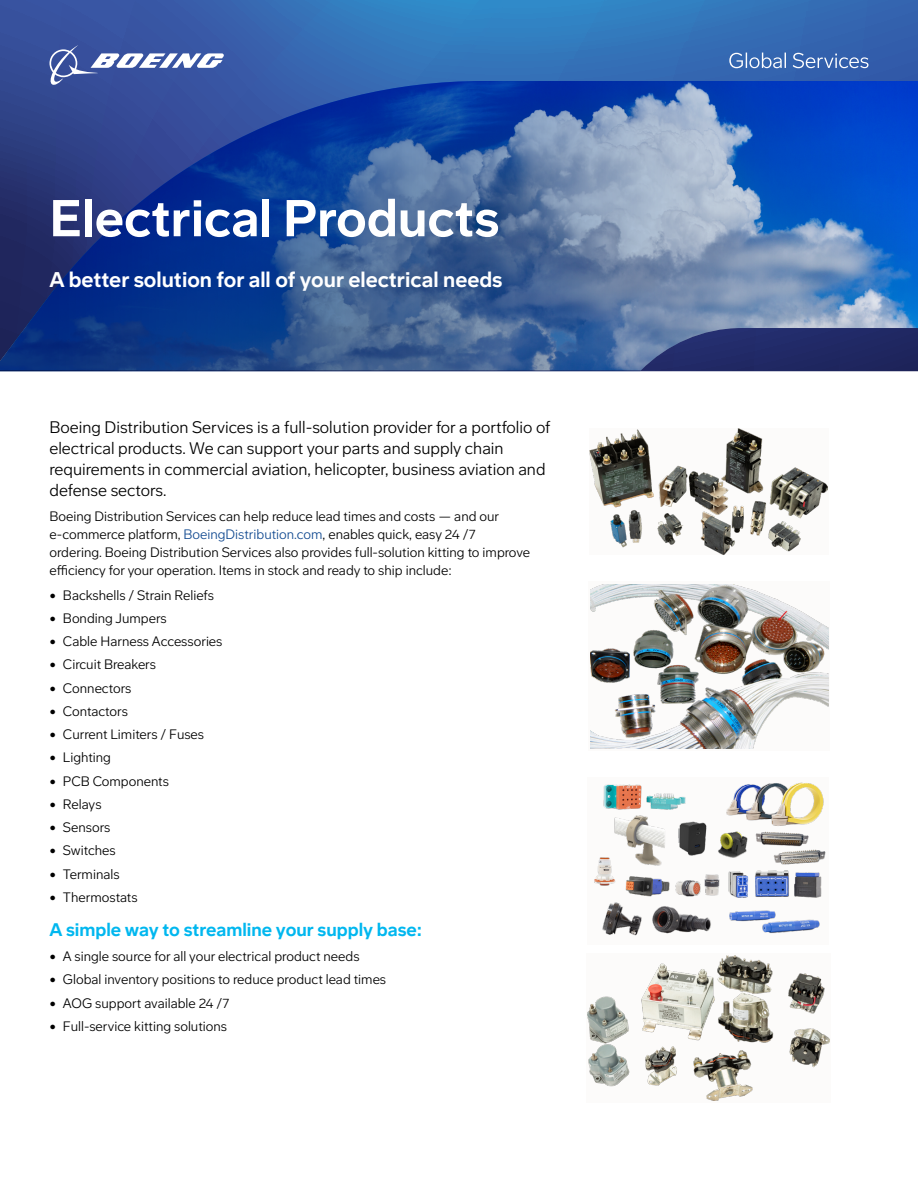
<style>
.page{position:relative;width:918px;height:1188px;background:#fff}
.page>*{position:absolute;margin:0;border:0;box-sizing:border-box;transform-origin:0 0}
.t1{font:700 51px "Boeing Meso";color:#fff}
.t2{font:700 21px "Boeing Meso";color:#fff}
.t3{font:700 18px "Boeing Meso";color:#00b7ef}
.t4{font:300 16.5px/21px "Boeing Meso";color:#000}
.t5{font:300 13.5px/18px "Boeing Meso";color:#000}
.s1{color:#134b91}
</style>
<div class="page">
<svg style="left:0;top:0;width:918px;height:81px;background:#346bb3"></svg>
<div style="left:586px;top:954px;width:245px;height:149px;background:#fcfbfa"></div>
<div style="left:588px;top:777px;width:241px;height:168px;background:#fcfbfa"></div>
<div style="left:588px;top:582px;width:242px;height:169px;background:#fcfbfa"></div>
<img style="left:590px;top:428px;width:237px;height:127px">
<img style="left:588px;top:956px;width:241px;height:144px">
<img style="left:590px;top:584px;width:239px;height:165px">
<img style="left:594px;top:782px;width:232px;height:154px">
<svg style="left:729px;top:53px;width:140px;height:15px;background:#6286c0"></svg>
<svg style="left:0;top:81px;width:918px;height:290px;background:#365a9f"></svg>
<svg style="left:49px;top:45px;width:175px;height:41px"></svg>
<h1 class="t1" style="left:49px;top:187px;width:451px">Electrical Products</h1>
<h2 class="t2" style="left:49px;top:267px;width:455px">A better solution for all of your electrical needs</h2>
<p class="t4" style="left:49px;top:417px;width:503px">Boeing Distribution Services is a full-solution provider for a portfolio of electrical products. We can support your parts and supply chain requirements in commercial aviation, helicopter, business aviation and defense sectors.</p>
<p class="t5" style="left:49px;top:507px;width:482px">Boeing Distribution Services can help reduce lead times and costs — and our e-commerce platform, <span class="s1">BoeingDistribution.com</span>, enables quick, easy 24 /7 ordering. Boeing Distribution Services also provides full-solution kitting to improve efficiency for your operation. Items in stock and ready to ship include:</p>
<p class="t5" style="left:49px;top:586px;width:166px">• Backshells / Strain Reliefs</p>
<p class="t5" style="left:49px;top:609px;width:119px">• Bonding Jumpers</p>
<p class="t5" style="left:49px;top:632px;width:175px">• Cable Harness Accessories</p>
<p class="t5" style="left:49px;top:656px;width:108px">• Circuit Breakers</p>
<p class="t5" style="left:49px;top:679px;width:83px">• Connectors</p>
<p class="t5" style="left:49px;top:702px;width:80px">• Contactors</p>
<p class="t5" style="left:49px;top:725px;width:156px">• Current Limiters / Fuses</p>
<p class="t5" style="left:49px;top:749px;width:63px">• Lighting</p>
<p class="t5" style="left:49px;top:772px;width:121px">• PCB Components</p>
<p class="t5" style="left:49px;top:795px;width:54px">• Relays</p>
<p class="t5" style="left:49px;top:818px;width:62px">• Sensors</p>
<p class="t5" style="left:49px;top:842px;width:68px">• Switches</p>
<p class="t5" style="left:49px;top:865px;width:72px">• Terminals</p>
<p class="t5" style="left:49px;top:888px;width:90px">• Thermostats</p>
<h3 class="t3" style="left:49px;top:919px;width:374px">A simple way to streamline your supply base:</h3>
<p class="t5" style="left:49px;top:947px;width:312px">• A single source for all your electrical product needs</p>
<p class="t5" style="left:49px;top:971px;width:338px">• Global inventory positions to reduce product lead times</p>
<p class="t5" style="left:49px;top:994px;width:182px">• AOG support available 24 /7</p>
<p class="t5" style="left:49px;top:1017px;width:179px">• Full-service kitting solutions</p>
</div>
